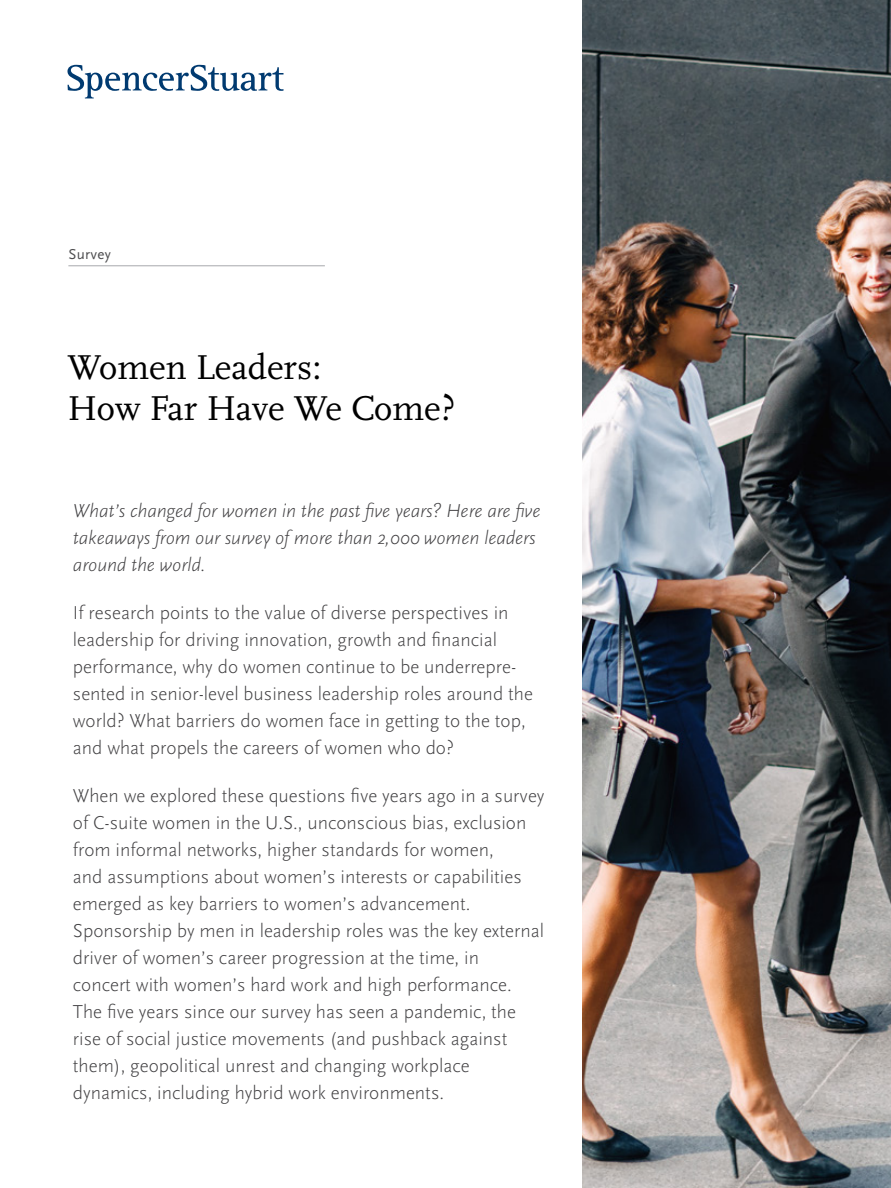
<style>
.page{position:relative;width:891px;height:1188px;background:#fff}
.page>*{position:absolute;margin:0;border:0;box-sizing:border-box;transform-origin:0 0}
.t1{font:36px/40.5px "Scala Pro";color:#000}
.t2{font:300 19.5px/27px "Scala Sans Pro";color:#414042}
.t3{font:italic 300 19.5px/27px "Scala Sans Pro";letter-spacing:-.01em;color:#414042}
.t4{font:15px "Scala Sans Pro";letter-spacing:.02em;color:#4d4d4f}
</style>
<div class="page">
<img style="left:582px;top:0;width:309px;height:1188px">
<svg style="left:67px;top:65px;width:217px;height:33px"></svg>
<hr style="left:68px;top:265px;width:257px;height:1px;background:#a7a9ac">
<p class="t4" style="left:68px;top:245px;width:44px">Survey</p>
<h1 class="t1" style="left:68px;top:347px;width:390px">Women Leaders:<br>How Far Have We Come?</h1>
<p class="t3" style="left:73px;top:497px;width:469px">What’s changed for women in the past five years? Here are five takeaways from our survey of more than 2,000 women leaders around the world.</p>
<p class="t2" style="left:73px;top:599px;width:462px">If research points to the value of diverse perspectives in leadership for driving innovation, growth and financial performance, why do women continue to be underrepre&shy;sented in senior-level business leadership roles around the world? What barriers do women face in getting to the top, and what propels the careers of women who do?</p>
<p class="t2" style="left:73px;top:782px;width:473px">When we explored these questions five years ago in a survey of C-suite women in the U.S., unconscious bias, exclusion from informal networks, higher standards for women,<br>and assumptions about women’s interests or capabilities emerged as key barriers to women’s advancement.<br>Sponsorship by men in leadership roles was the key external driver of women’s career progression at the time, in<br>concert with women’s hard work and high performance.<br>The five years since our survey has seen a pandemic, the rise of social justice movements (and pushback against them), geopolitical unrest and changing workplace dynamics, including hybrid work environments.</p>
</div>
